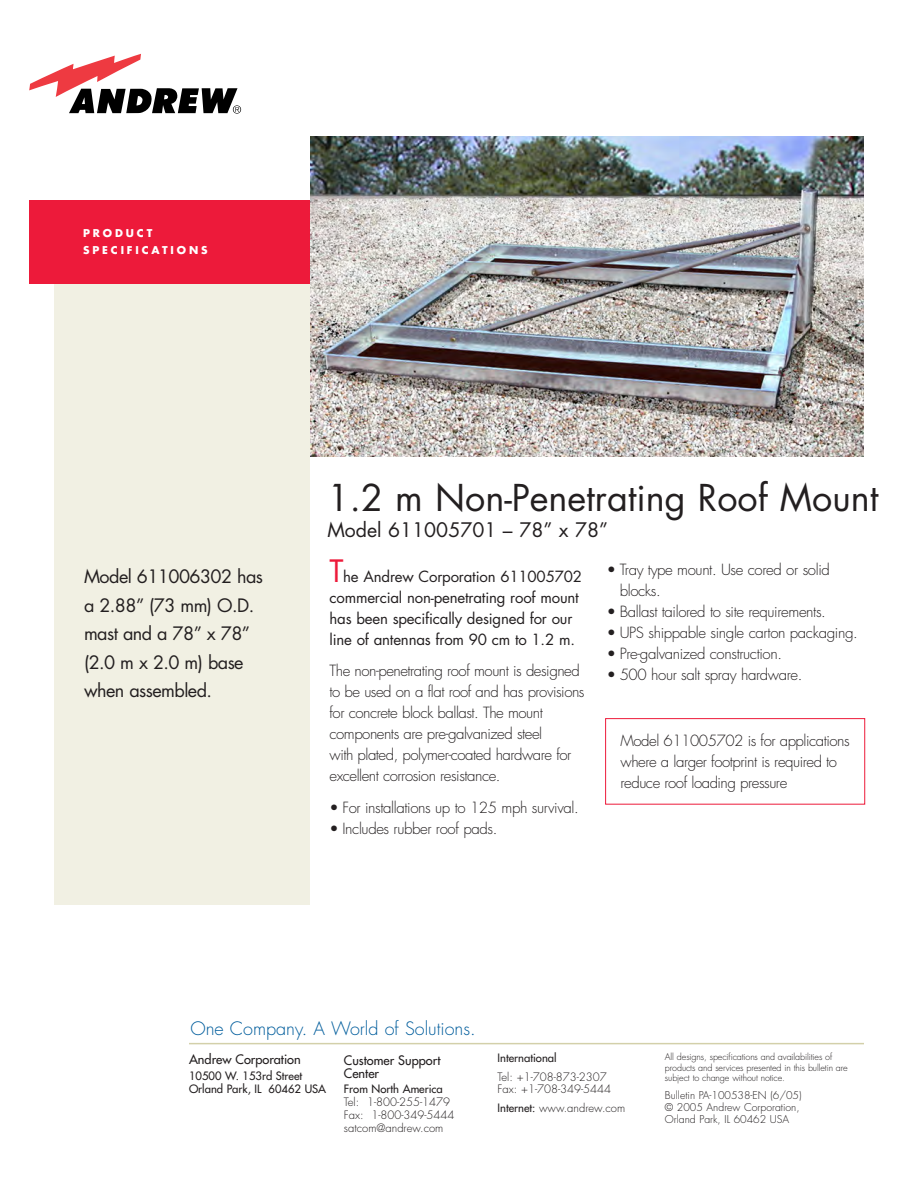
<style>
.page{position:relative;width:918px;height:1188px;background:#fff}
.page>*{position:absolute;margin:0;border:0;box-sizing:border-box;transform-origin:0 0}
.t1{font:36px "Futura";color:#231f20}
.t2{font:19.5px "Futura";color:#231f20}
.t3{font:18px/28.5px "Futura";letter-spacing:-.03em;color:#231f20}
.t4{font:300 18px "Futura";color:#005d9c}
.t5{font:300 15px/21px "Futura";letter-spacing:-.03em;color:#231f20}
.t6{font:15px/21px "Futura";letter-spacing:-.01em;color:#231f20}
.t7{font:12.75px/12.8px "Futura";color:#231f20}
.t8{font:300 11.25px/12.8px "Futura";color:#231f20}
.t9{font:11.25px/12.8px "Futura";color:#231f20}
.t10{font:300 10.5px/12px "Futura";color:#231f20}
.t11{font:700 10.5px/16.5px "Futura";letter-spacing:.275em;color:#fff}
.t12{font:300 9px/10.5px "Futura";letter-spacing:-.01em;color:#231f20}
.s1{font-size:30px;color:#ed1a3a}
.s2{font-weight:400}
</style>
<div class="page">
<div style="left:54px;top:266px;width:256px;height:638px;background:#f1f0e3"></div>
<div style="left:30px;top:200px;width:280px;height:83px;background:#ed1a3a"></div>
<svg style="left:29px;top:54px;width:212px;height:60px"></svg>
<img style="left:310px;top:136px;width:554px;height:321px">
<div style="left:605px;top:718px;width:260px;height:87px;border:1px solid #ed1a3a"></div>
<hr style="left:189px;top:1043px;width:675px;height:1px;background:#d3d0aa">
<p class="t11" style="left:83px;top:226px;width:126px">PRODUCT<br>SPECIFICATIONS</p>
<p class="t3" style="left:84px;top:564px;width:181px">Model 611006302 has a 2.88” (73 mm) O.D. mast and a 78” x 78” (2.0 m x 2.0 m) base when assembled.</p>
<h1 class="t1" style="left:328px;top:481px;width:552px">1.2 m Non-Penetrating Roof Mount</h1>
<h2 class="t2" style="left:327px;top:521px;width:282px">Model 611005701 – 78” x 78”</h2>
<p class="t6" style="left:330px;top:567px;width:254px"><span class="s1">T</span>he Andrew Corporation 611005702 commercial non-penetrating roof mount has been specifically designed for our line of antennas from 90 cm to 1.2 m.</p>
<p class="t5" style="left:330px;top:662px;width:257px">The non-penetrating roof mount is designed to be used on a flat roof and has provisions for concrete block ballast. The mount components are pre-galvanized steel<br>with plated, polymer-coated hardware for excellent corrosion resistance.</p>
<p class="t5" style="left:330px;top:799px;width:251px">• For installations up to 125 mph survival.</p>
<p class="t5" style="left:330px;top:820px;width:169px">• Includes rubber roof pads.</p>
<p class="t5" style="left:620px;top:561px;width:212px;text-indent:-13px">• Tray type mount. Use cored or solid blocks.</p>
<p class="t5" style="left:607px;top:603px;width:221px">• Ballast tailored to site requirements.</p>
<p class="t5" style="left:607px;top:624px;width:253px">• UPS shippable single carton packaging.</p>
<p class="t5" style="left:607px;top:645px;width:177px">• Pre-galvanized construction.</p>
<p class="t5" style="left:607px;top:666px;width:197px">• 500 hour salt spray hardware.</p>
<p class="t5" style="left:621px;top:731px;width:231px">Model 611005702 is for applications where a larger footprint is required to reduce roof loading pressure</p>
<p class="t4" style="left:190px;top:1020px;width:287px">One Company. A World of Solutions.</p>
<p class="t7" style="left:189px;top:1054px;width:113px">Andrew Corporation</p>
<p class="t9" style="left:189px;top:1070px;width:139px">10500 W. 153rd Street<br>Orland Park, IL 60462 USA</p>
<p class="t7" style="left:344px;top:1055px;width:98px">Customer Support<br>Center</p>
<p class="t9" style="left:344px;top:1084px;width:100px">From North America</p>
<p class="t8" style="left:344px;top:1097px;width:112px">Tel: 1-800-255-1479<br>Fax: 1-800-349-5444 satcom@andrew.com</p>
<p class="t9" style="left:498px;top:1053px;width:61px">International</p>
<p class="t8" style="left:498px;top:1071px;width:115px">Tel: +1-708-873-2307<br>Fax: +1-708-349-5444</p>
<p class="t8" style="left:498px;top:1102px;width:129px"><span class="s2">Internet:</span> www.andrew.com</p>
<p class="t12" style="left:665px;top:1052px;width:184px">All designs, specifications and availabilities of products and services presented in this bulletin are subject to change without notice.</p>
<p class="t10" style="left:665px;top:1090px;width:138px">Bulletin PA-100538-EN (6/05) © 2005 Andrew Corporation,<br>Orland Park, IL 60462 USA</p>
</div>
